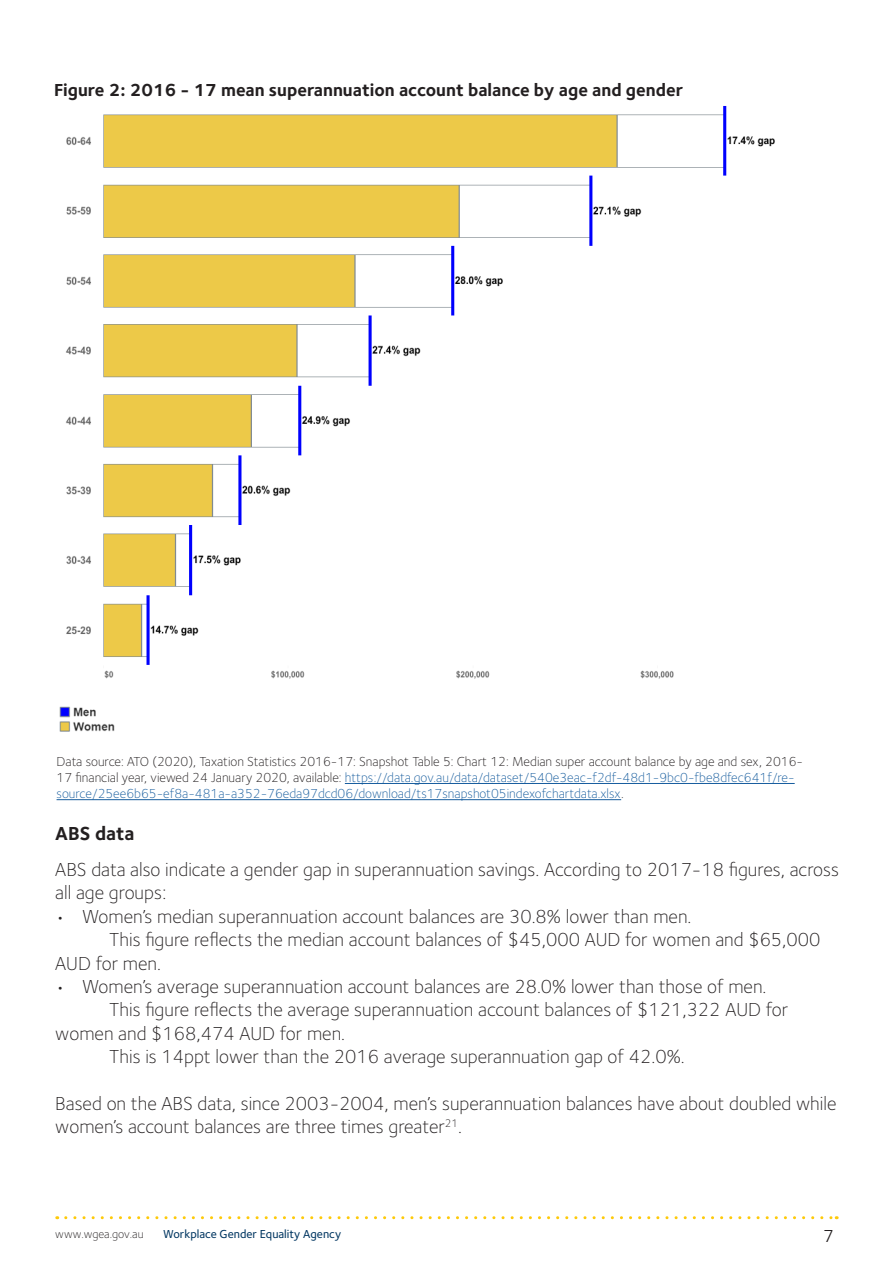
<style>
.page{position:relative;width:893px;height:1263px;background:#fff}
.page>*{position:absolute;margin:0;border:0;box-sizing:border-box;transform-origin:0 0}
.t1{font:300 19.5px/23.4px "Foundry Sterling";color:#231f20}
.t2{font:700 19.5px "Foundry Sterling";color:#231f20}
.t3{font:700 18px "Foundry Sterling";color:#231f20}
.t4{font:18px "Foundry Sterling";color:#231f20}
.t5{font:300 13.5px/16.2px "Foundry Sterling";color:#175d9e}
.t6{font:500 12px "Foundry Sterling";color:#003661}
.t7{font:300 12px "Foundry Sterling";color:#231f20}
.s1{color:#231f20}
</style>
<div class="page">
<img style="left:66px;top:106px;width:709px;height:573px">
<img style="left:59px;top:706px;width:56px;height:26px">
<hr style="left:345px;top:783px;width:450px;height:1px;background:#175d9e">
<hr style="left:57px;top:799px;width:564px;height:1px;background:#175d9e">
<svg style="left:66px;top:1216px;width:771px;height:3px"></svg>
<p class="t3" style="left:54px;top:79px;width:631px">Figure 2: 2016 - 17 mean superannuation account balance by age and gender</p>
<p class="t5" style="left:57px;top:753px;width:748px"><span class="s1">Data source: ATO (2020), Taxation Statistics 2016-17: Snapshot Table 5: Chart 12: Median super account balance by age and sex, 2016-<br>17 financial year, viewed 24 January 2020, available:</span> https://data.gov.au/data/dataset/540e3eac-f2df-48d1-9bc0-fbe8dfec641f/re&shy;source/25ee6b65-ef8a-481a-a352-76eda97dcd06/download/ts17snapshot05indexofchartdata.xlsx<span class="s1">.</span></p>
<p class="t2" style="left:55px;top:822px;width:81px">ABS data</p>
<p class="t1" style="left:55px;top:858px;width:785px">ABS data also indicate a gender gap in superannuation savings. According to 2017-18 figures, across all age groups:</p>
<p class="t1" style="left:55px;top:904px;width:638px">• Women’s median superannuation account balances are 30.8% lower than men.</p>
<p class="t1" style="left:55px;top:928px;width:767px;text-indent:54px">This figure reflects the median account balances of $45,000 AUD for women and $65,000<br>AUD for men.</p>
<p class="t1" style="left:55px;top:975px;width:713px">• Women’s average superannuation account balances are 28.0% lower than those of men.</p>
<p class="t1" style="left:55px;top:998px;width:734px;text-indent:54px">This figure reflects the average superannuation account balances of $121,322 AUD for women and $168,474 AUD for men.</p>
<p class="t1" style="left:109px;top:1045px;width:577px">This is 14ppt lower than the 2016 average superannuation gap of 42.0%.</p>
<p class="t1" style="left:55px;top:1092px;width:783px">Based on the ABS data, since 2003-2004, men’s superannuation balances have about doubled while women’s account balances are three times greater<sup>21</sup>.</p>
<p class="t7" style="left:55px;top:1227px;width:90px">www.wgea.gov.au</p>
<p class="t6" style="left:163px;top:1227px;width:180px">Workplace Gender Equality Agency</p>
<p class="t4" style="left:823px;top:1225px;width:12px">7</p>
</div>
